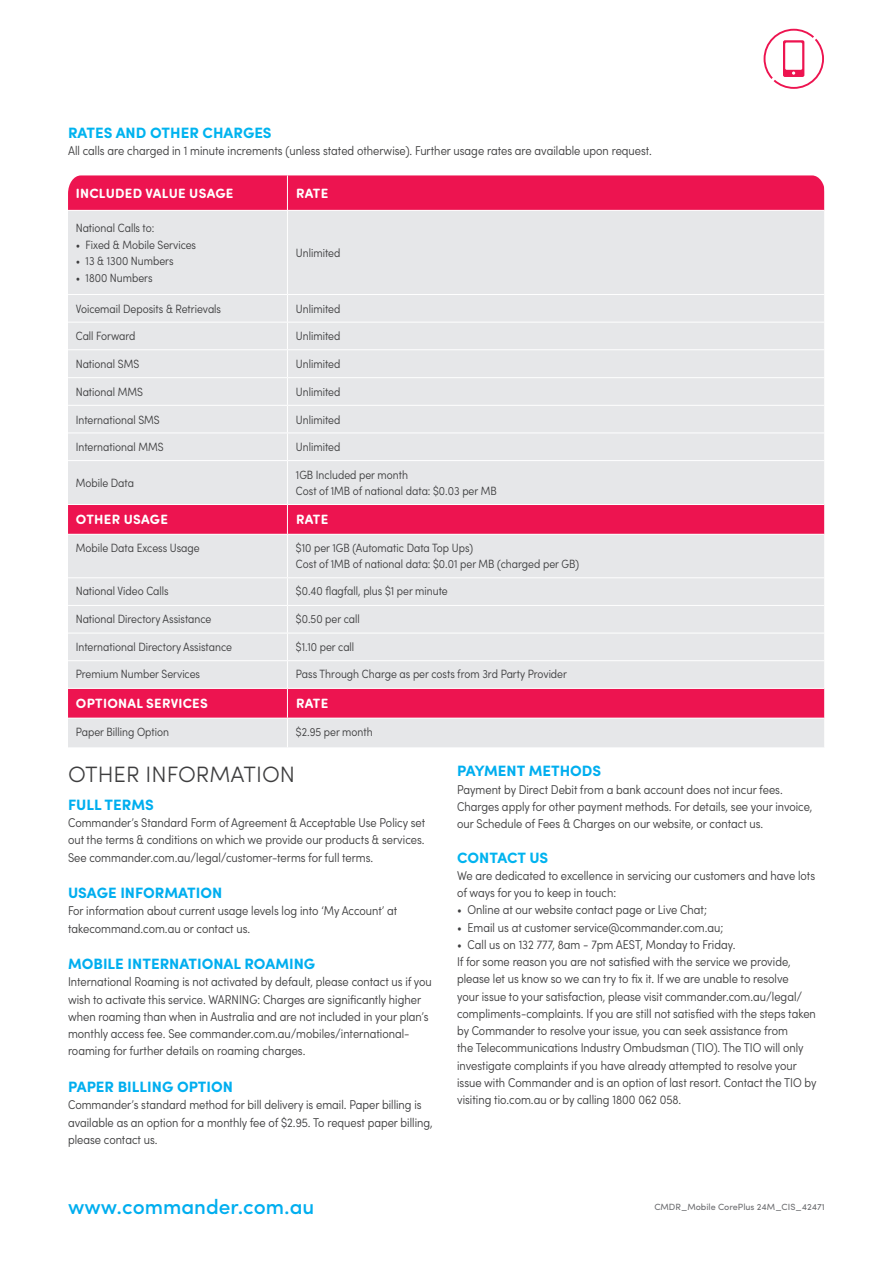
<style>
.page{position:relative;width:893px;height:1263px;background:#fff}
.page>*{position:absolute;margin:0;border:0;box-sizing:border-box;transform-origin:0 0}
.t1{font:300 22.35px "Sofia Pro";color:#3e3e3f}
.t2{font:500 21px "Sofia Pro";color:#00aeef}
.t3{font:700 15px "Sofia Pro";color:#00aeef}
.Body{font:700 15px "Sofia Pro";color:#00b3ef}
.Table_H{font:700 13.5px "Sofia Pro Soft";letter-spacing:.02em;color:#fff}
.Body-2{font:300 condensed 12.75px/17.2px "Sofia Pro";color:#3e3e3f}
.Table_Body{font:300 condensed 12px/16.5px "Sofia Pro";color:#3e3e3f}
.t4{font:9px "Sofia Pro";color:#6c6d70}
</style>
<div class="page">
<div style="left:68px;top:175px;width:756px;height:35px;background:#ed1450"></div>
<svg style="left:68px;top:211px;width:756px;height:536px;background:#e6cfd8"></svg>
<hr style="left:287px;top:294px;width:537px;height:1px;background:#fff">
<hr style="left:287px;top:349px;width:537px;height:1px;background:#fff">
<hr style="left:287px;top:175px;width:1px;height:35px;background:#fff">
<hr style="left:287px;top:211px;width:1px;height:83px;background:#fff">
<hr style="left:68px;top:322px;width:219px;height:1px;background:#fff">
<hr style="left:68px;top:349px;width:219px;height:1px;background:#fff">
<hr style="left:287px;top:322px;width:537px;height:1px;background:#fff">
<hr style="left:68px;top:377px;width:219px;height:1px;background:#fff">
<hr style="left:287px;top:377px;width:537px;height:1px;background:#fff">
<hr style="left:68px;top:294px;width:219px;height:1px;background:#fff">
<svg style="left:287px;top:295px;width:1px;height:165px"></svg>
<hr style="left:287px;top:461px;width:1px;height:43px;background:#fff">
<svg style="left:287px;top:505px;width:1px;height:29px"></svg>
<hr style="left:287px;top:535px;width:1px;height:42px;background:#fff">
<svg style="left:287px;top:578px;width:1px;height:169px"></svg>
<hr style="left:68px;top:405px;width:219px;height:1px;background:#fff">
<hr style="left:287px;top:405px;width:537px;height:1px;background:#fff">
<hr style="left:68px;top:433px;width:219px;height:1px;background:#fff">
<hr style="left:287px;top:433px;width:537px;height:1px;background:#fff">
<hr style="left:68px;top:460px;width:219px;height:1px;background:#fff">
<hr style="left:287px;top:460px;width:537px;height:1px;background:#fff">
<hr style="left:68px;top:504px;width:219px;height:1px;background:#fff">
<hr style="left:287px;top:504px;width:537px;height:1px;background:#fff">
<hr style="left:68px;top:534px;width:219px;height:1px;background:#fff">
<hr style="left:287px;top:534px;width:537px;height:1px;background:#fff">
<hr style="left:68px;top:577px;width:219px;height:1px;background:#fff">
<hr style="left:287px;top:577px;width:537px;height:1px;background:#fff">
<hr style="left:68px;top:605px;width:219px;height:1px;background:#fff">
<hr style="left:287px;top:605px;width:537px;height:1px;background:#fff">
<hr style="left:68px;top:633px;width:219px;height:1px;background:#fff">
<hr style="left:287px;top:633px;width:537px;height:1px;background:#fff">
<hr style="left:68px;top:660px;width:219px;height:1px;background:#fff">
<hr style="left:287px;top:660px;width:537px;height:1px;background:#fff">
<hr style="left:68px;top:688px;width:219px;height:1px;background:#fff">
<hr style="left:287px;top:688px;width:537px;height:1px;background:#fff">
<hr style="left:68px;top:718px;width:219px;height:1px;background:#fff">
<hr style="left:287px;top:718px;width:537px;height:1px;background:#fff">
<svg style="left:764px;top:29px;width:60px;height:60px"></svg>
<p class="Body" style="left:68px;top:121px;width:205px">RATES AND OTHER CHARGES</p>
<p class="Body-2" style="left:68px;top:142px;width:585px">All calls are charged in 1 minute increments (unless stated otherwise). Further usage rates are available upon request.</p>
<p class="Table_H" style="left:76px;top:183px;width:159px">INCLUDED VALUE USAGE</p>
<p class="Table_H" style="left:296px;top:183px;width:34px">RATE</p>
<p class="Table_Body" style="left:76px;top:219px;width:80px">National Calls to:</p>
<p class="Table_Body" style="left:76px;top:236px;width:122px">• Fixed &amp; Mobile Services</p>
<p class="Table_Body" style="left:76px;top:252px;width:99px">• 13 &amp; 1300 Numbers</p>
<p class="Table_Body" style="left:76px;top:269px;width:78px">• 1800 Numbers</p>
<p class="Table_Body" style="left:296px;top:244px;width:46px">Unlimited</p>
<p class="Table_Body" style="left:76px;top:300px;width:147px">Voicemail Deposits &amp; Retrievals</p>
<p class="Table_Body" style="left:296px;top:300px;width:46px">Unlimited</p>
<p class="Table_Body" style="left:76px;top:328px;width:61px">Call Forward</p>
<p class="Table_Body" style="left:296px;top:328px;width:46px">Unlimited</p>
<p class="Table_Body" style="left:76px;top:356px;width:65px">National SMS</p>
<p class="Table_Body" style="left:296px;top:356px;width:46px">Unlimited</p>
<p class="Table_Body" style="left:76px;top:383px;width:69px">National MMS</p>
<p class="Table_Body" style="left:296px;top:383px;width:46px">Unlimited</p>
<p class="Table_Body" style="left:76px;top:411px;width:85px">International SMS</p>
<p class="Table_Body" style="left:296px;top:411px;width:46px">Unlimited</p>
<p class="Table_Body" style="left:76px;top:439px;width:89px">International MMS</p>
<p class="Table_Body" style="left:296px;top:439px;width:46px">Unlimited</p>
<p class="Table_Body" style="left:76px;top:474px;width:60px">Mobile Data</p>
<p class="Table_Body" style="left:296px;top:466px;width:202px">1GB Included per month<br>Cost of 1MB of national data: $0.03 per MB</p>
<p class="Table_H" style="left:76px;top:510px;width:94px">OTHER USAGE</p>
<p class="Table_H" style="left:296px;top:510px;width:34px">RATE</p>
<p class="Table_Body" style="left:76px;top:539px;width:125px">Mobile Data Excess Usage</p>
<p class="Table_Body" style="left:296px;top:539px;width:285px">$10 per 1GB (Automatic Data Top Ups)<br>Cost of 1MB of national data: $0.01 per MB (charged per GB)</p>
<p class="Table_Body" style="left:76px;top:583px;width:94px">National Video Calls</p>
<p class="Table_Body" style="left:296px;top:583px;width:153px">$0.40 flagfall, plus $1 per minute</p>
<p class="Table_Body" style="left:76px;top:610px;width:137px">National Directory Assistance</p>
<p class="Table_Body" style="left:296px;top:610px;width:65px">$0.50 per call</p>
<p class="Table_Body" style="left:76px;top:638px;width:158px">International Directory Assistance</p>
<p class="Table_Body" style="left:296px;top:638px;width:60px">$1.10 per call</p>
<p class="Table_Body" style="left:76px;top:665px;width:126px">Premium Number Services</p>
<p class="Table_Body" style="left:296px;top:665px;width:273px">Pass Through Charge as per costs from 3rd Party Provider</p>
<p class="Table_H" style="left:76px;top:694px;width:133px">OPTIONAL SERVICES</p>
<p class="Table_H" style="left:296px;top:694px;width:34px">RATE</p>
<p class="Table_Body" style="left:76px;top:723px;width:95px">Paper Billing Option</p>
<p class="Table_Body" style="left:296px;top:723px;width:78px">$2.95 per month</p>
<h4 class="t1" style="left:68px;top:758px;width:229px">OTHER INFORMATION</h4>
<h5 class="t3" style="left:68px;top:793px;width:87px">FULL TERMS</h5>
<p class="Body-2" style="left:68px;top:814px;width:359px;text-align:justify">Commander’s Standard Form of Agreement &amp; Acceptable Use Policy set out the terms &amp; conditions on which we provide our products &amp; services.<br>See commander.com.au/legal/customer-terms for full terms.</p>
<h5 class="t3" style="left:68px;top:881px;width:156px">USAGE INFORMATION</h5>
<p class="Body-2" style="left:68px;top:902px;width:331px">For information about current usage levels log into ‘My Account’ at takecommand.com.au or contact us.</p>
<h5 class="t3" style="left:68px;top:952px;width:249px">MOBILE INTERNATIONAL ROAMING</h5>
<p class="Body-2" style="left:68px;top:973px;width:365px">International Roaming is not activated by default, please contact us if you wish to activate this service. WARNING: Charges are significantly higher when roaming than when in Australia and are not included in your plan’s monthly access fee. See commander.com.au/mobiles/international&shy;roaming for further details on roaming charges.</p>
<h5 class="t3" style="left:68px;top:1075px;width:167px">PAPER BILLING OPTION</h5>
<p class="Body-2" style="left:68px;top:1096px;width:366px">Commander’s standard method for bill delivery is email. Paper billing is available as an option for a monthly fee of $2.95. To request paper billing, please contact us.</p>
<h5 class="t3" style="left:457px;top:760px;width:146px">PAYMENT METHODS</h5>
<p class="Body-2" style="left:457px;top:780px;width:357px">Payment by Direct Debit from a bank account does not incur fees.<br>Charges apply for other payment methods. For details, see your invoice, our Schedule of Fees &amp; Charges on our website, or contact us.</p>
<p class="Body" style="left:457px;top:846px;width:93px">CONTACT US</p>
<p class="Body-2" style="left:457px;top:866px;width:359px">We are dedicated to excellence in servicing our customers and have lots of ways for you to keep in touch:</p>
<p class="Body-2" style="left:457px;top:901px;width:251px">• Online at our website contact page or Live Chat;</p>
<p class="Body-2" style="left:457px;top:918px;width:268px">• Email us at customer service@commander.com.au;</p>
<p class="Body-2" style="left:457px;top:935px;width:280px">• Call us on 132 777, 8am - 7pm AEST, Monday to Friday.</p>
<p class="Body-2" style="left:457px;top:953px;width:361px">If for some reason you are not satisfied with the service we provide, please let us know so we can try to fix it. If we are unable to resolve<br>your issue to your satisfaction, please visit commander.com.au/legal/ compliments-complaints. If you are still not satisfied with the steps taken by Commander to resolve your issue, you can seek assistance from<br>the Telecommunications Industry Ombudsman (TIO). The TIO will only investigate complaints if you have already attempted to resolve your issue with Commander and is an option of last resort. Contact the TIO by visiting tio.com.au or by calling 1800 062 058.</p>
<h2 class="t2" style="left:68px;top:1190px;width:248px">www.commander.com.au</h2>
<p class="t4" style="left:654px;top:1200px;width:172px">CMDR_Mobile CorePlus 24M_CIS_42471</p>
</div>
